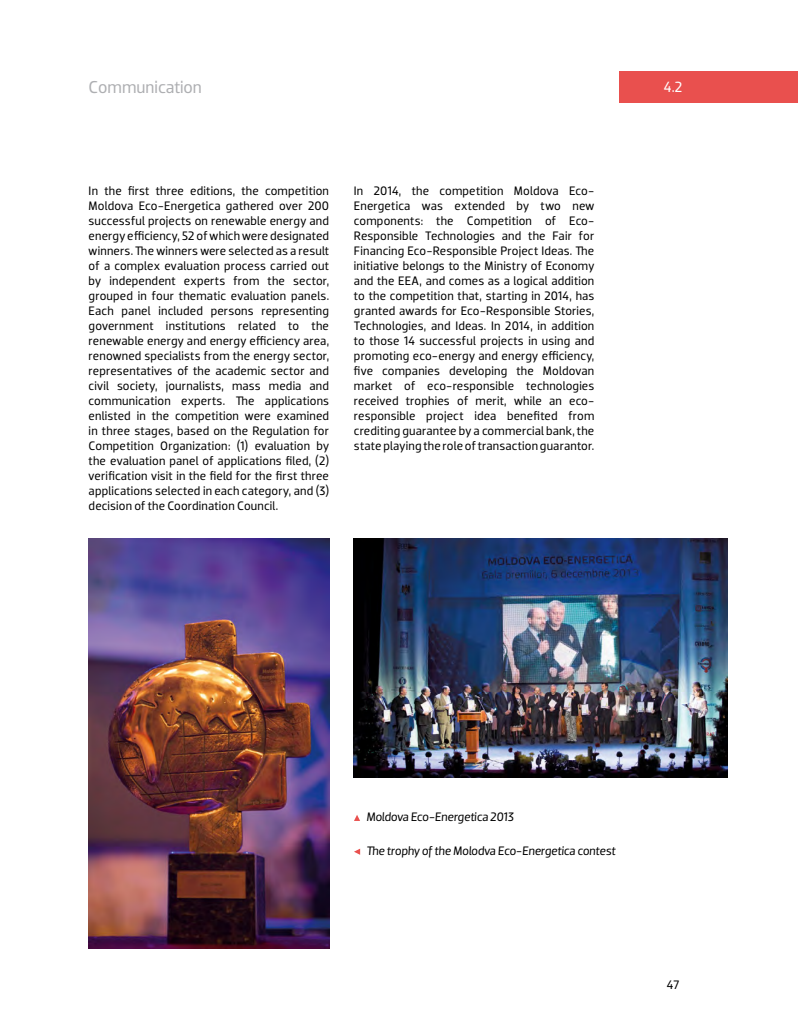
<style>
.page{position:relative;width:798px;height:1028px;background:#fff}
.page>*{position:absolute;margin:0;border:0;box-sizing:border-box;transform-origin:0 0}
.t1{font:17.5px "Dobra";color:#aeafb2}
.t2{font:15px "Dobra";color:#fff}
.t3{font:12.5px/15px "Dobra";letter-spacing:.005em;color:#000;text-align:justify}
.t4{font:italic 12.5px "Dobra";letter-spacing:-.015em;color:#000}
</style>
<div class="page">
<div style="left:619px;top:71px;width:178px;height:32px;background:#e9504e"></div>
<img style="left:89px;top:539px;width:240px;height:409px">
<img style="left:354px;top:539px;width:372px;height:239px">
<svg style="left:354px;top:815px;width:6px;height:6px"></svg>
<svg style="left:354px;top:848px;width:6px;height:6px"></svg>
<h1 class="t1" style="left:89px;top:77px;width:115px">Communication</h1>
<p class="t3" style="left:89px;top:183px;width:242px">In the first three editions, the competition Moldova Eco-Energetica gathered over 200 successful projects on renewable energy and energy efficiency, 52 of which were designated winners. The winners were selected as a result of a complex evaluation process carried out by independent experts from the sector, grouped in four thematic evaluation panels.<br>Each panel included persons representing government institutions related to the renewable energy and energy efficiency area, renowned specialists from the energy sector, representatives of the academic sector and civil society, journalists, mass media and communication experts. The applications enlisted in the competition were examined in three stages, based on the Regulation for Competition Organization: (1) evaluation by the evaluation panel of applications filed, (2) verification visit in the field for the first three applications selected in each category, and (3) decision of the Coordination Council.</p>
<p class="t3" style="left:354px;top:183px;width:242px">In 2014, the competition Moldova Eco-Energetica was extended by two new components: the Competition of Eco-Responsible Technologies and the Fair for Financing Eco-Responsible Project Ideas. The initiative belongs to the Ministry of Economy and the EEA, and comes as a logical addition to the competition that, starting in 2014, has granted awards for Eco-Responsible Stories, Technologies, and Ideas. In 2014, in addition to those 14 successful projects in using and promoting eco-energy and energy efficiency, five companies developing the Moldovan market of eco-responsible technologies received trophies of merit, while an eco&shy;responsible project idea benefited from crediting guarantee by a commercial bank, the state playing the role of transaction guarantor.</p>
<p class="t2" style="left:663px;top:79px;width:20px">4.2</p>
<p class="t4" style="left:366px;top:809px;width:149px">Moldova Eco-Energetica 2013</p>
<p class="t4" style="left:366px;top:843px;width:251px">The trophy of the Molodva Eco-Energetica contest</p>
<p class="t3" style="left:666px;top:977px;width:14px">47</p>
</div>
